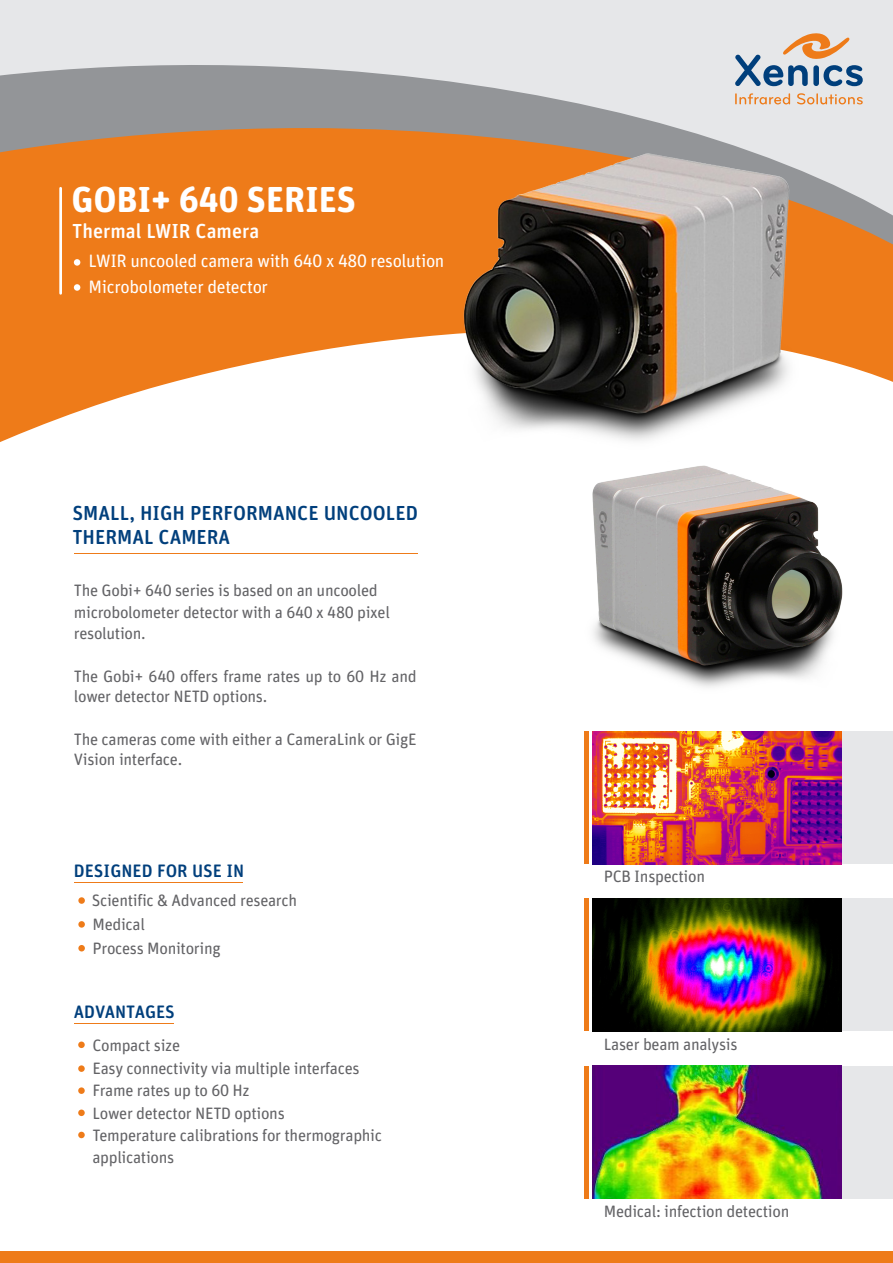
<style>
.page{position:relative;width:893px;height:1263px;background:#fff}
.page>*{position:absolute;margin:0;border:0;box-sizing:border-box;transform-origin:0 0}
.headline_underlined{font:700 36px "FF Unit Rounded Pro";color:#fff}
.body{font:500 20.25px/24.3px "FF Unit Rounded Pro";color:#003f7c}
.headline_underlined-2{font:500 20.25px "FF Unit Rounded Pro";color:#fff}
.titel_3{font:18px "FF Unit Rounded Pro";letter-spacing:-.02em;color:#fff}
.t1{font:500 18px "FF Unit Rounded Pro";color:#003f7c}
.body-2{font:16.5px/19.5px "FF Unit Rounded Pro";letter-spacing:-.02em;color:#636366}
.titeltje_boven_foto{font:16.5px "FF Unit Rounded Pro";letter-spacing:-.02em;color:#636366}
</style>
<div class="page">
<div style="left:0;top:0;width:893px;height:223px;background:#e6e7e9"></div>
<svg style="left:0;top:65px;width:466px;height:63px;background:#9a9c9f"></svg>
<svg style="left:0;top:128px;width:893px;height:314px;fill:#ee7b19"></svg>
<div style="left:0;top:1252px;width:893px;height:11px;background:#ee7b19"></div>
<div style="left:611px;top:1066px;width:282px;height:132px;background:#e6e7e9"></div>
<img style="left:592px;top:1066px;width:249px;height:132px">
<hr style="left:584px;top:1066px;width:4px;height:132px;background:#ee7b19">
<div style="left:611px;top:731px;width:282px;height:133px;background:#e6e7e9"></div>
<img style="left:592px;top:731px;width:249px;height:133px">
<hr style="left:584px;top:731px;width:4px;height:133px;background:#ee7b19">
<div style="left:611px;top:898px;width:282px;height:133px;background:#e6e7e9"></div>
<img style="left:592px;top:898px;width:249px;height:133px">
<hr style="left:584px;top:898px;width:4px;height:133px;background:#ee7b19">
<div style="left:74px;top:259px;width:6px;height:7px;background:#fff;border-radius:50%"></div>
<div style="left:74px;top:284px;width:6px;height:7px;background:#fff;border-radius:50%"></div>
<hr style="left:59px;top:188px;width:3px;height:105px;background:#fff">
<hr style="left:74px;top:553px;width:343px;height:1px;background:#ee7b19">
<hr style="left:74px;top:882px;width:169px;height:1px;background:#ee7b19">
<div style="left:78px;top:897px;width:7px;height:7px;background:#ee7b19;border-radius:50%"></div>
<div style="left:78px;top:921px;width:7px;height:7px;background:#ee7b19;border-radius:50%"></div>
<div style="left:78px;top:945px;width:7px;height:6px;background:#ee7b19;border-radius:50%"></div>
<hr style="left:74px;top:1023px;width:99px;height:1px;background:#ee7b19">
<div style="left:78px;top:1041px;width:7px;height:7px;background:#ee7b19;border-radius:50%"></div>
<div style="left:78px;top:1065px;width:7px;height:7px;background:#ee7b19;border-radius:50%"></div>
<div style="left:78px;top:1087px;width:7px;height:7px;background:#ee7b19;border-radius:50%"></div>
<div style="left:78px;top:1109px;width:7px;height:7px;background:#ee7b19;border-radius:50%"></div>
<div style="left:78px;top:1132px;width:7px;height:6px;background:#ee7b19;border-radius:50%"></div>
<svg style="left:735px;top:33px;width:128px;height:51px"></svg>
<img style="left:592px;top:401px;width:301px;height:287px">
<img style="left:405px;top:84px;width:462px;height:383px">
<p class="headline_underlined" style="left:71px;top:174px;width:286px">GOBI+ 640 SERIES</p>
<p class="headline_underlined-2" style="left:72px;top:217px;width:189px">Thermal LWIR Camera</p>
<p class="titel_3" style="left:89px;top:249px;width:357px">LWIR uncooled camera with 640 x 480 resolution</p>
<p class="titel_3" style="left:89px;top:274px;width:181px">Microbolometer detector</p>
<p class="body" style="left:72px;top:500px;width:347px">SMALL, HIGH PERFORMANCE UNCOOLED<br>THERMAL CAMERA</p>
<p class="body-2" style="left:74px;top:580px;width:305px">The Gobi+ 640 series is based on an uncooled</p>
<p class="body-2" style="left:74px;top:601px;width:318px">microbolometer detector with a 640 x 480 pixel</p>
<p class="body-2" style="left:74px;top:623px;width:73px">resolution.</p>
<p class="body-2" style="left:74px;top:666px;width:344px">The Gobi+ 640 offers frame rates up to 60 Hz and lower detector NETD options.</p>
<p class="body-2" style="left:74px;top:729px;width:344px">The cameras come with either a CameraLink or GigE<br>Vision interface.</p>
<p class="t1" style="left:74px;top:858px;width:172px">DESIGNED FOR USE IN</p>
<p class="body-2" style="left:92px;top:890px;width:207px">Scientific &amp; Advanced research</p>
<p class="body-2" style="left:93px;top:914px;width:54px">Medical</p>
<p class="body-2" style="left:93px;top:938px;width:130px">Process Monitoring</p>
<p class="t1" style="left:74px;top:999px;width:103px">ADVANTAGES</p>
<p class="body-2" style="left:92px;top:1034px;width:89px">Compact size</p>
<p class="body-2" style="left:92px;top:1058px;width:269px">Easy connectivity via multiple interfaces</p>
<p class="body-2" style="left:92px;top:1080px;width:159px">Frame rates up to 60 Hz</p>
<p class="body-2" style="left:92px;top:1102px;width:194px">Lower detector NETD options</p>
<p class="body-2" style="left:92px;top:1124px;width:291px">Temperature calibrations for thermographic</p>
<p class="body-2" style="left:92px;top:1146px;width:84px">applications</p>
<p class="titeltje_boven_foto" style="left:604px;top:865px;width:103px">PCB Inspection</p>
<p class="titeltje_boven_foto" style="left:604px;top:1033px;width:135px">Laser beam analysis</p>
<p class="titeltje_boven_foto" style="left:604px;top:1200px;width:187px">Medical: infection detection</p>
</div>
